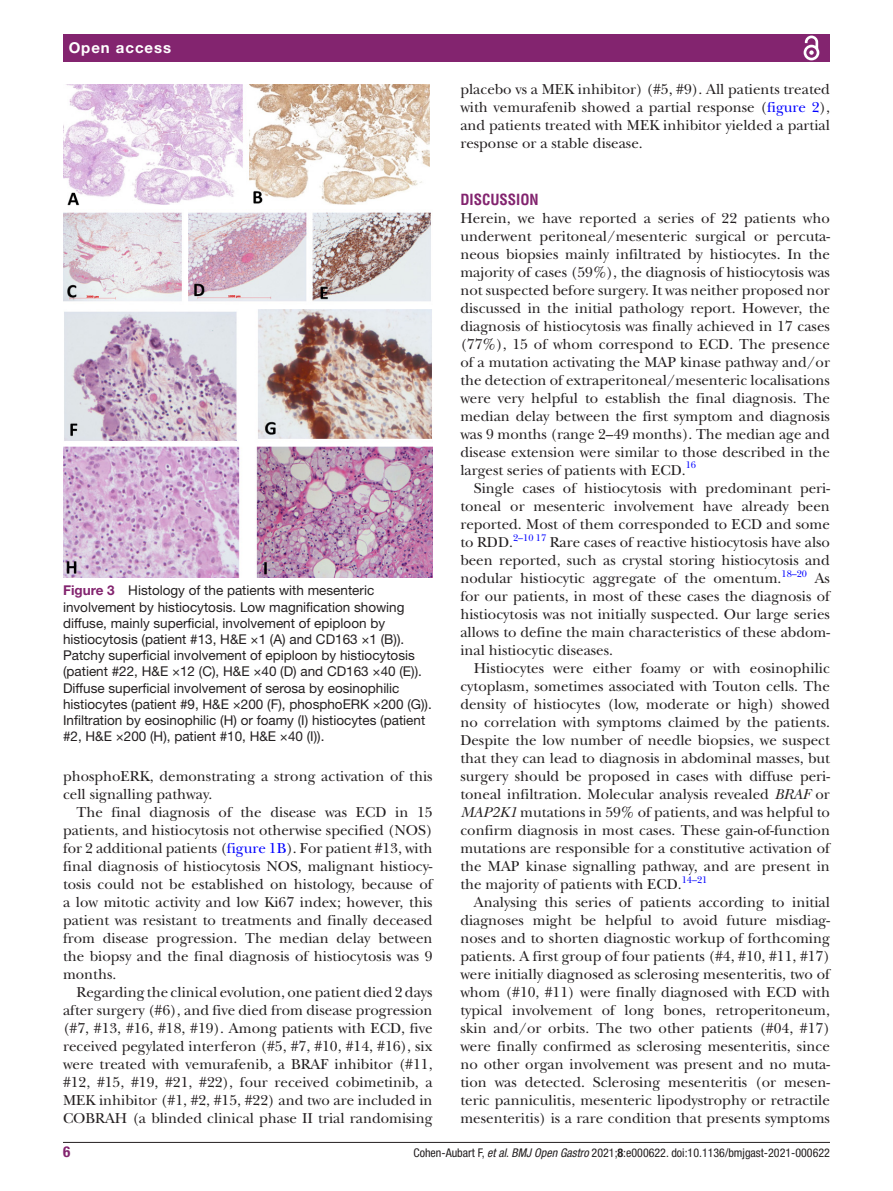
<style>
.page{position:relative;width:893px;height:1191px;background:#fff}
.page>*{position:absolute;margin:0;border:0;box-sizing:border-box;transform-origin:0 0}
.t1{font:15px/18px "New Baskerville";color:#231f20;text-align:justify}
.t2{font:700 15px "Helvetica Neue LT Std";letter-spacing:.065em;color:#fff}
.t3{font:700 condensed 15px "Helvetica LT Std";color:#83246f}
.t4{font:700 condensed 15px "Helvetica Neue LT Std";color:#83246f}
.t5{font:13.5px/16.2px "Helvetica Neue LT Std";color:#231f20}
.t6{font:condensed 12px "Helvetica Neue LT Std";color:#231f20}
.t7{font:9.9px "New Baskerville";color:#00f}
.s1{font-weight:700;color:#83246f}
.s2{color:#00f}
.s3{font-style:italic}
.s4{font-weight:700}
</style>
<div class="page">
<hr style="left:63px;top:1142px;width:767px;height:1px;background:#231f20">
<div style="left:63px;top:34px;width:767px;height:28px;background:#83246f"></div>
<svg style="left:803px;top:35px;width:17px;height:26px"></svg>
<img style="left:63px;top:84px;width:370px;height:493px">
<p class="t2" style="left:69px;top:39px;width:104px">Open access</p>
<p class="t5" style="left:63px;top:582px;width:370px"><span class="s1">Figure 3</span> Histology of the patients with mesenteric involvement by histiocytosis. Low magnification showing diffuse, mainly superficial, involvement of epiploon by histiocytosis (patient #13, H&amp;E ×1 (A) and CD163 ×1 (B)).<br>Patchy superficial involvement of epiploon by histiocytosis (patient #22, H&amp;E ×12 (C), H&amp;E ×40 (D) and CD163 ×40 (E)).<br>Diffuse superficial involvement of serosa by eosinophilic histiocytes (patient #9, H&amp;E ×200 (F), phosphoERK ×200 (G)).<br>Infiltration by eosinophilic (H) or foamy (I) histiocytes (patient #2, H&amp;E ×200 (H), patient #10, H&amp;E ×40 (I)).</p>
<p class="t1" style="left:63px;top:767px;width:371px">phosphoERK, demonstrating a strong activation of this cell signalling pathway.</p>
<p class="t1" style="left:63px;top:803px;width:371px;text-indent:14px">The final diagnosis of the disease was ECD in 15 patients, and histiocytosis not otherwise specified (NOS) for 2 additional patients (<span class="s2">figure 1B</span>). For patient #13, with final diagnosis of histiocytosis NOS, malignant histiocy&shy;tosis could not be established on histology, because of a low mitotic activity and low Ki67 index; however, this patient was resistant to treatments and finally deceased from disease progression. The median delay between the biopsy and the final diagnosis of histiocytosis was 9 months.</p>
<p class="t1" style="left:63px;top:983px;width:371px;text-indent:14px">Regarding the clinical evolution, one patient died 2 days after surgery (#6), and five died from disease progression (#7, #13, #16, #18, #19). Among patients with ECD, five received pegylated interferon (#5, #7, #10, #14, #16), six were treated with vemurafenib, a BRAF inhibitor (#11, #12, #15, #19, #21, #22), four received cobimetinib, a MEK inhibitor (#1, #2, #15, #22) and two are included in COBRAH (a blinded clinical phase II trial randomising</p>
<p class="t1" style="left:460px;top:80px;width:371px">placebo vs a MEK inhibitor) (#5, #9). All patients treated with vemurafenib showed a partial response (<span class="s2">figure 2</span>), and patients treated with MEK inhibitor yielded a partial response or a stable disease.</p>
<p class="t3" style="left:460px;top:190px;width:80px">DISCUSSION</p>
<p class="t1" style="left:460px;top:209px;width:371px">Herein, we have reported a series of 22 patients who underwent peritoneal/mesenteric surgical or percuta&shy;neous biopsies mainly infiltrated by histiocytes. In the majority of cases (59%), the diagnosis of histiocytosis was not suspected before surgery. It was neither proposed nor discussed in the initial pathology report. However, the diagnosis of histiocytosis was finally achieved in 17 cases (77%), 15 of whom correspond to ECD. The presence of a mutation activating the MAP kinase pathway and/or the detection of extraperitoneal/mesenteric localisations were very helpful to establish the final diagnosis. The median delay between the first symptom and diagnosis was 9 months (range 2–49 months). The median age and disease extension were similar to those described in the largest series of patients with ECD.</p>
<p class="t7" style="left:686px;top:459px;width:12px">16</p>
<p class="t1" style="left:460px;top:479px;width:371px;text-indent:14px">Single cases of histiocytosis with predominant peri&shy;toneal or mesenteric involvement have already been reported. Most of them corresponded to ECD and some to RDD.</p>
<p class="t7" style="left:513px;top:531px;width:35px">2–10 17</p>
<p class="t1" style="left:460px;top:533px;width:371px;text-indent:89px">Rare cases of reactive histiocytosis have also been reported, such as crystal storing histiocytosis and nodular histiocytic aggregate of the omentum.</p>
<p class="t7" style="left:781px;top:567px;width:27px">18–20</p>
<p class="t1" style="left:460px;top:569px;width:371px;text-indent:354px">As for our patients, in most of these cases the diagnosis of histiocytosis was not initially suspected. Our large series allows to define the main characteristics of these abdom&shy;inal histiocytic diseases.</p>
<p class="t1" style="left:460px;top:659px;width:371px;text-indent:14px">Histiocytes were either foamy or with eosinophilic cytoplasm, sometimes associated with Touton cells. The density of histiocytes (low, moderate or high) showed no correlation with symptoms claimed by the patients.<br>Despite the low number of needle biopsies, we suspect that they can lead to diagnosis in abdominal masses, but surgery should be proposed in cases with diffuse peri&shy;toneal infiltration. Molecular analysis revealed <span class="s3">BRAF</span> or <span class="s3">MAP2K1</span> mutations in 59% of patients, and was helpful to confirm diagnosis in most cases. These gain-of-function mutations are responsible for a constitutive activation of the MAP kinase signalling pathway, and are present in the majority of patients with ECD.</p>
<p class="t7" style="left:682px;top:873px;width:27px">14–21</p>
<p class="t1" style="left:460px;top:893px;width:371px;text-indent:14px">Analysing this series of patients according to initial diagnoses might be helpful to avoid future misdiag&shy;noses and to shorten diagnostic workup of forthcoming patients. A first group of four patients (#4, #10, #11, #17) were initially diagnosed as sclerosing mesenteritis, two of whom (#10, #11) were finally diagnosed with ECD with typical involvement of long bones, retroperitoneum, skin and/or orbits. The two other patients (#04, #17) were finally confirmed as sclerosing mesenteritis, since no other organ involvement was present and no muta&shy;tion was detected. Sclerosing mesenteritis (or mesen&shy;teric panniculitis, mesenteric lipodystrophy or retractile mesenteritis) is a rare condition that presents symptoms</p>
<p class="t4" style="left:63px;top:1142px;width:9px">6</p>
<p class="t6" style="left:413px;top:1145px;width:418px">Cohen-Aubart F, <span class="s3">et al</span>. <span class="s3">BMJ Open Gastro</span> 2021;<span class="s4">8</span>:e000622. doi:10.1136/bmjgast-2021-000622</p>
</div>
